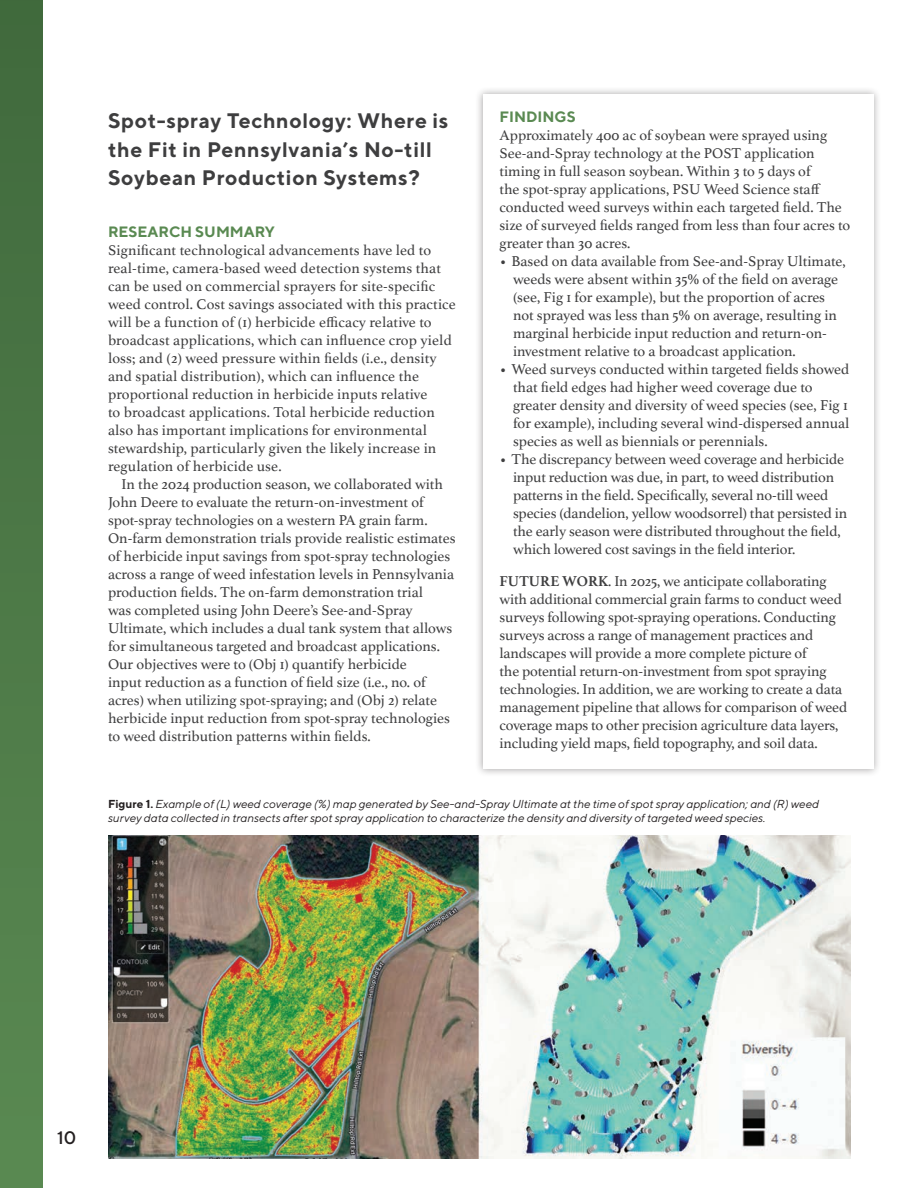
<style>
.page{position:relative;width:918px;height:1188px;background:#fff}
.page>*{position:absolute;margin:0;border:0;box-sizing:border-box;transform-origin:0 0}
.t1{font:700 21px/28.5px "TT Norms";letter-spacing:.03em;color:#3e3e3f}
.t2{font:500 18px "TT Norms Pro";color:#231f20}
.t3{font:15px/18px "Athelas";color:#3e3e3f}
.t4{font:700 15px "TT Norms";color:#5a8a52}
.t5{font:italic 11.55px/14.9px "TT Norms";color:#231f20}
.s1{font-weight:700}
.s2{font-weight:700;font-style:normal}
</style>
<div class="page">
<div style="left:474px;top:86px;width:408px;height:692px;background:#231f20;opacity:.4"></div>
<div style="left:483px;top:94px;width:390px;height:676px;background:#fff"></div>
<div style="left:0;top:0;width:42px;height:1188px;background:linear-gradient(to bottom,#40693d,#5a8952)"></div>
<img style="left:108px;top:836px;width:742px;height:323px">
<h1 class="t1" style="left:108px;top:106px;width:342px">Spot-spray Technology: Where is the Fit in Pennsylvania’s No-till<br>Soybean Production Systems?</h1>
<p class="t4" style="left:108px;top:222px;width:168px">RESEARCH SUMMARY</p>
<p class="t3" style="left:108px;top:241px;width:349px">Significant technological advancements have led to real-time, camera-based weed detection systems that can be used on commercial sprayers for site-specific weed control. Cost savings associated with this practice will be a function of (1) herbicide efficacy relative to broadcast applications, which can influence crop yield loss; and (2) weed pressure within fields (i.e., density and spatial distribution), which can influence the proportional reduction in herbicide inputs relative<br>to broadcast applications. Total herbicide reduction also has important implications for environmental stewardship, particularly given the likely increase in regulation of herbicide use.</p>
<p class="t3" style="left:108px;top:475px;width:349px;text-indent:14px">In the 2024 production season, we collaborated with John Deere to evaluate the return-on-investment of spot-spray technologies on a western PA grain farm.<br>On-farm demonstration trials provide realistic estimates of herbicide input savings from spot-spray technologies across a range of weed infestation levels in Pennsylvania production fields. The on-farm demonstration trial<br>was completed using John Deere’s See-and-Spray Ultimate, which includes a dual tank system that allows for simultaneous targeted and broadcast applications.<br>Our objectives were to (Obj 1) quantify herbicide<br>input reduction as a function of field size (i.e., no. of acres) when utilizing spot-spraying; and (Obj 2) relate herbicide input reduction from spot-spray technologies to weed distribution patterns within fields.</p>
<p class="t4" style="left:500px;top:108px;width:78px">FINDINGS</p>
<p class="t3" style="left:500px;top:126px;width:352px">Approximately 400 ac of soybean were sprayed using See-and-Spray technology at the POST application timing in full season soybean. Within 3 to 5 days of<br>the spot-spray applications, PSU Weed Science staff conducted weed surveys within each targeted field. The size of surveyed fields ranged from less than four acres to greater than 30 acres.</p>
<p class="t3" style="left:513px;top:252px;width:334px;text-indent:-14px">• Based on data available from See-and-Spray Ultimate, weeds were absent within 35% of the field on average (see, Fig 1 for example), but the proportion of acres not sprayed was less than 5% on average, resulting in marginal herbicide input reduction and return-on&shy;investment relative to a broadcast application.</p>
<p class="t3" style="left:513px;top:360px;width:338px;text-indent:-14px">• Weed surveys conducted within targeted fields showed that field edges had higher weed coverage due to greater density and diversity of weed species (see, Fig 1 for example), including several wind-dispersed annual species as well as biennials or perennials.</p>
<p class="t3" style="left:513px;top:450px;width:336px;text-indent:-14px">• The discrepancy between weed coverage and herbicide input reduction was due, in part, to weed distribution patterns in the field. Specifically, several no-till weed species (dandelion, yellow woodsorrel) that persisted in the early season were distributed throughout the field, which lowered cost savings in the field interior.</p>
<p class="t3" style="left:500px;top:572px;width:349px"><span class="s1">FUTURE WORK</span>. In 2025, we anticipate collaborating with additional commercial grain farms to conduct weed surveys following spot-spraying operations. Conducting surveys across a range of management practices and landscapes will provide a more complete picture of<br>the potential return-on-investment from spot spraying technologies. In addition, we are working to create a data management pipeline that allows for comparison of weed coverage maps to other precision agriculture data layers, including yield maps, field topography, and soil data.</p>
<p class="t5" style="left:108px;top:796px;width:713px"><span class="s2">Figure 1.</span> Example of (L) weed coverage (%) map generated by See-and-Spray Ultimate at the time of spot spray application; and (R) weed survey data collected in transects after spot spray application to characterize the density and diversity of targeted weed species.</p>
<p class="t2" style="left:57px;top:1124px;width:21px">10</p>
</div>
